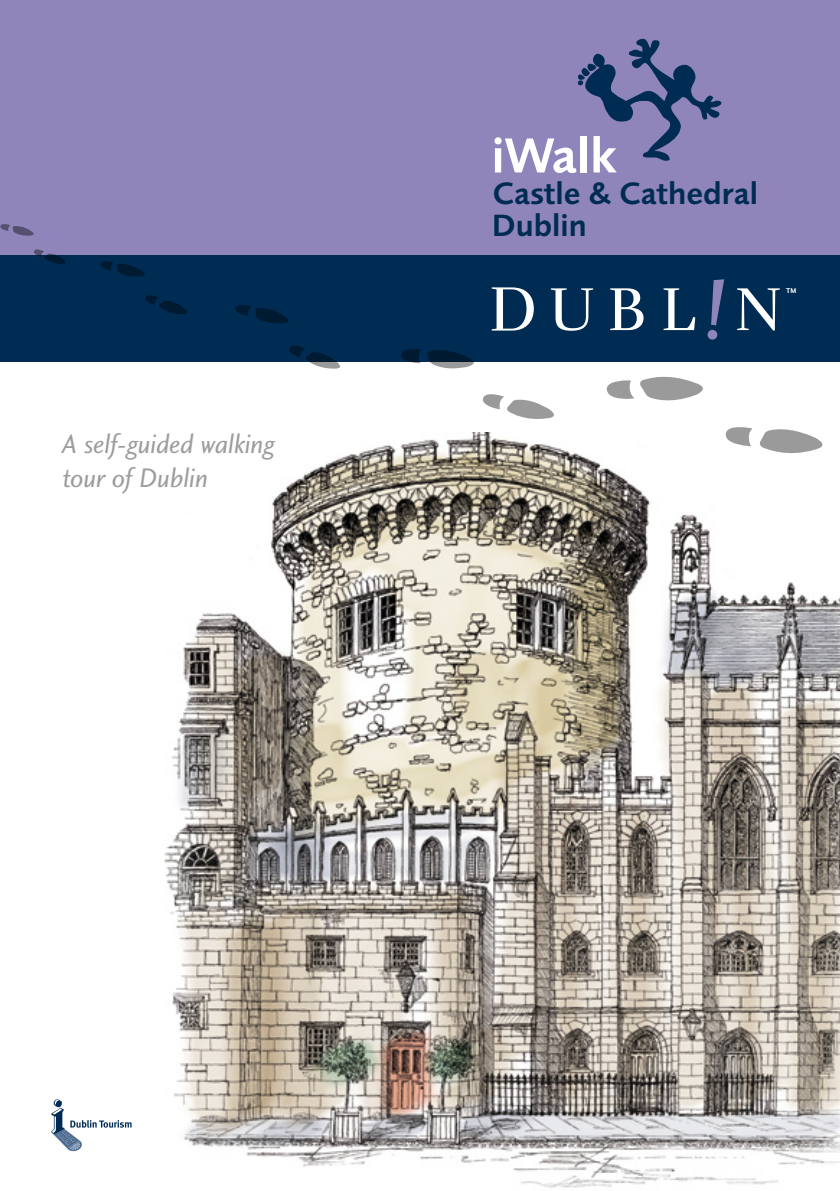
<style>
.page{position:relative;width:840px;height:1191px;background:#fff}
.page>*{position:absolute;margin:0;border:0;box-sizing:border-box;transform-origin:0 0}
.t1{font:51px "D Foundry Sans Normal";color:#fff}
.t2{font:32px/31.8px "D Foundry Sans Normal";color:#002c53}
.t3{font:27.8px/34px "Charlotte Sans Book Italic Plain";letter-spacing:-.01em;color:#9c9d9f}
.t4{font:7.2px "Charlotte Sans Bold Plain";color:#fff}
</style>
<div class="page">
<img style="left:164px;top:433px;width:675px;height:755px">
<div style="left:0;top:0;width:839px;height:285px;background:#8f85ba"></div>
<div style="left:0;top:255px;width:839px;height:106px;background:#002c53"></div>
<svg style="left:578px;top:39px;width:144px;height:122px"></svg>
<svg style="left:51px;top:1099px;width:80px;height:53px"></svg>
<svg style="left:0;top:224px;width:34px;height:12px"></svg>
<svg style="left:34px;top:249px;width:32px;height:15px"></svg>
<svg style="left:100px;top:261px;width:45px;height:16px"></svg>
<svg style="left:145px;top:295px;width:43px;height:19px"></svg>
<svg style="left:235px;top:305px;width:54px;height:19px"></svg>
<svg style="left:286px;top:345px;width:58px;height:24px"></svg>
<svg style="left:401px;top:349px;width:76px;height:20px"></svg>
<svg style="left:483px;top:394px;width:71px;height:25px"></svg>
<svg style="left:606px;top:376px;width:97px;height:25px"></svg>
<svg style="left:724px;top:427px;width:101px;height:31px"></svg>
<svg style="left:491px;top:287px;width:42px;height:43px"></svg>
<svg style="left:550px;top:288px;width:43px;height:43px"></svg>
<svg style="left:610px;top:288px;width:33px;height:42px"></svg>
<svg style="left:663px;top:288px;width:31px;height:42px"></svg>
<svg style="left:737px;top:288px;width:42px;height:42px"></svg>
<svg style="left:707px;top:279px;width:16px;height:61px"></svg>
<p class="t3" style="left:62px;top:427px;width:214px">A self-guided walking tour of Dublin</p>
<h1 class="t1" style="left:491px;top:126px;width:127px">iWalk</h1>
<p class="t2" style="left:492px;top:178px;width:267px">Castle &amp; Cathedral<br>Dublin</p>
<p class="t4" style="left:785px;top:287px;width:12px">TM</p>
</div>
